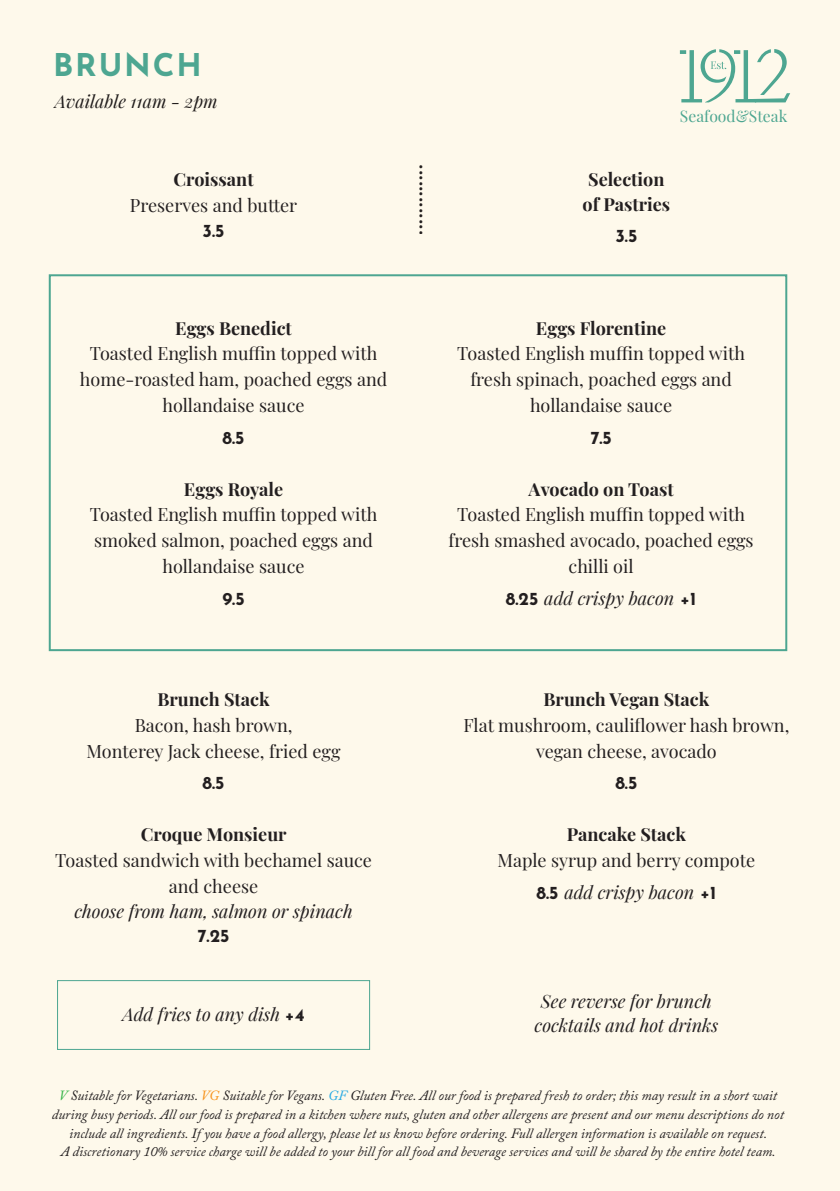
<style>
.page{position:relative;width:840px;height:1191px;background:#fff}
.page>*{position:absolute;margin:0;border:0;box-sizing:border-box;transform-origin:0 0}
.t1{font:700 31.2px "Josefin Sans";letter-spacing:.06em;color:#4da691}
.t2{font:700 18.4px "Adobe Caslon Pro";color:#231f20;scale:1.05 1}
.t3{font:18px/25.8px "Playfair Display";color:#231f20;text-align:center}
.t4{font:700 18px/24.4px "Playfair Display";color:#231f20;text-align:center}
.t5{font:italic 18px/24.4px "Playfair Display";color:#231f20;text-align:center}
.t6{font:700 18px "Josefin Sans";color:#231f20}
.t7{font:italic 17.8px "Playfair Display";color:#231f20}
.t8{font:15.6px "Playfair Display";color:#4da691}
.t9{font:italic 14px/18.6px "Adobe Caslon Pro";color:#231f20;text-align:center}
.s1{font-family:"Josefin Sans";font-weight:700;font-style:normal}
.s2{font-family:"Josefin Sans";font-weight:700}
.s3{font-style:italic}
.s4{color:#39b54a}
.s5{color:#f7941e}
.s6{color:#28aae2}
</style>
<div class="page">
<div style="left:0;top:0;width:839px;height:1191px;background:#fef9eb"></div>
<svg style="left:679px;top:49px;width:110px;height:53px"></svg>
<div style="left:49px;top:274px;width:737px;height:377px;border:2px solid #4da691"></div>
<div style="left:57px;top:980px;width:312px;height:69px;border:1px solid #4da691"></div>
<h1 class="t1" style="left:53px;top:37px;width:150px">BRUNCH</h1>
<p class="t7" style="left:55px;top:88px;width:164px">Available 11am - 2pm</p>
<p class="t4" style="left:173px;top:166px;width:82px">Croissant</p>
<p class="t3" style="left:130px;top:191px;width:169px">Preserves and butter</p>
<p class="t6" style="left:202px;top:214px;width:23px">3.5</p>
<p class="t4" style="left:175px;top:314px;width:118px">Eggs Benedict</p>
<p class="t3" style="left:80px;top:339px;width:309px">Toasted English muffin topped with home-roasted ham, poached eggs and hollandaise sauce</p>
<p class="t6" style="left:222px;top:421px;width:23px">8.5</p>
<p class="t4" style="left:184px;top:475px;width:101px">Eggs Royale</p>
<p class="t3" style="left:90px;top:500px;width:289px">Toasted English muffin topped with smoked salmon, poached eggs and hollandaise sauce</p>
<p class="t6" style="left:222px;top:582px;width:24px">9.5</p>
<p class="t2" style="left:437px;top:164px;width:69px;rotate:90deg">.............</p>
<p class="t8" style="left:679px;top:104px;width:109px">Seafood&amp;Steak</p>
<p class="t4" style="left:582px;top:166px;width:89px">Selection of Pastries</p>
<p class="t6" style="left:615px;top:220px;width:23px">3.5</p>
<p class="t4" style="left:535px;top:314px;width:132px">Eggs Florentine</p>
<p class="t3" style="left:457px;top:339px;width:289px">Toasted English muffin topped with fresh spinach, poached eggs and hollandaise sauce</p>
<p class="t6" style="left:590px;top:421px;width:23px">7.5</p>
<p class="t4" style="left:528px;top:475px;width:146px">Avocado on Toast</p>
<p class="t3" style="left:448px;top:500px;width:306px">Toasted English muffin topped with fresh smashed avocado, poached eggs chilli oil</p>
<p class="t5" style="left:505px;top:584px;width:192px"><span class="s1">8.25</span> add crispy bacon <span class="s1">+1</span></p>
<p class="t4" style="left:157px;top:685px;width:114px">Brunch Stack</p>
<p class="t3" style="left:86px;top:710px;width:255px">Bacon, hash brown,<br>Monterey Jack cheese, fried egg</p>
<p class="t6" style="left:202px;top:766px;width:23px">8.5</p>
<p class="t4" style="left:141px;top:821px;width:147px">Croque Monsieur</p>
<p class="t3" style="left:55px;top:846px;width:318px">Toasted sandwich with bechamel sauce and cheese</p>
<p class="t5" style="left:74px;top:897px;width:279px">choose from ham, salmon or spinach</p>
<p class="t6" style="left:197px;top:920px;width:33px">7.25</p>
<p class="t5" style="left:122px;top:1000px;width:183px">Add fries to any dish <span class="s1">+4</span></p>
<p class="t4" style="left:543px;top:685px;width:167px">Brunch Vegan Stack</p>
<p class="t3" style="left:463px;top:710px;width:327px">Flat mushroom, cauliflower hash brown, vegan cheese, avocado</p>
<p class="t6" style="left:615px;top:766px;width:23px">8.5</p>
<p class="t4" style="left:566px;top:821px;width:120px">Pancake Stack</p>
<p class="t3" style="left:497px;top:843px;width:259px;line-height:31.4px">Maple syrup and berry compote<br><span class="s2">8.5</span> <span class="s3">add crispy bacon</span> <span class="s2">+1</span></p>
<p class="t5" style="left:534px;top:987px;width:185px">See reverse for brunch cocktails and hot drinks</p>
<p class="t9" style="left:52px;top:1086px;width:733px"><span class="s4">V</span> Suitable for Vegetarians. <span class="s5">VG</span> Suitable for Vegans. <span class="s6">GF</span> Gluten Free. All our food is prepared fresh to order; this may result in a short wait during busy periods. All our food is prepared in a kitchen where nuts, gluten and other allergens are present and our menu descriptions do not include all ingredients. If you have a food allergy, please let us know before ordering. Full allergen information is available on request.<br>A discretionary 10% service charge will be added to your bill for all food and beverage services and will be shared by the entire hotel team.</p>
</div>
